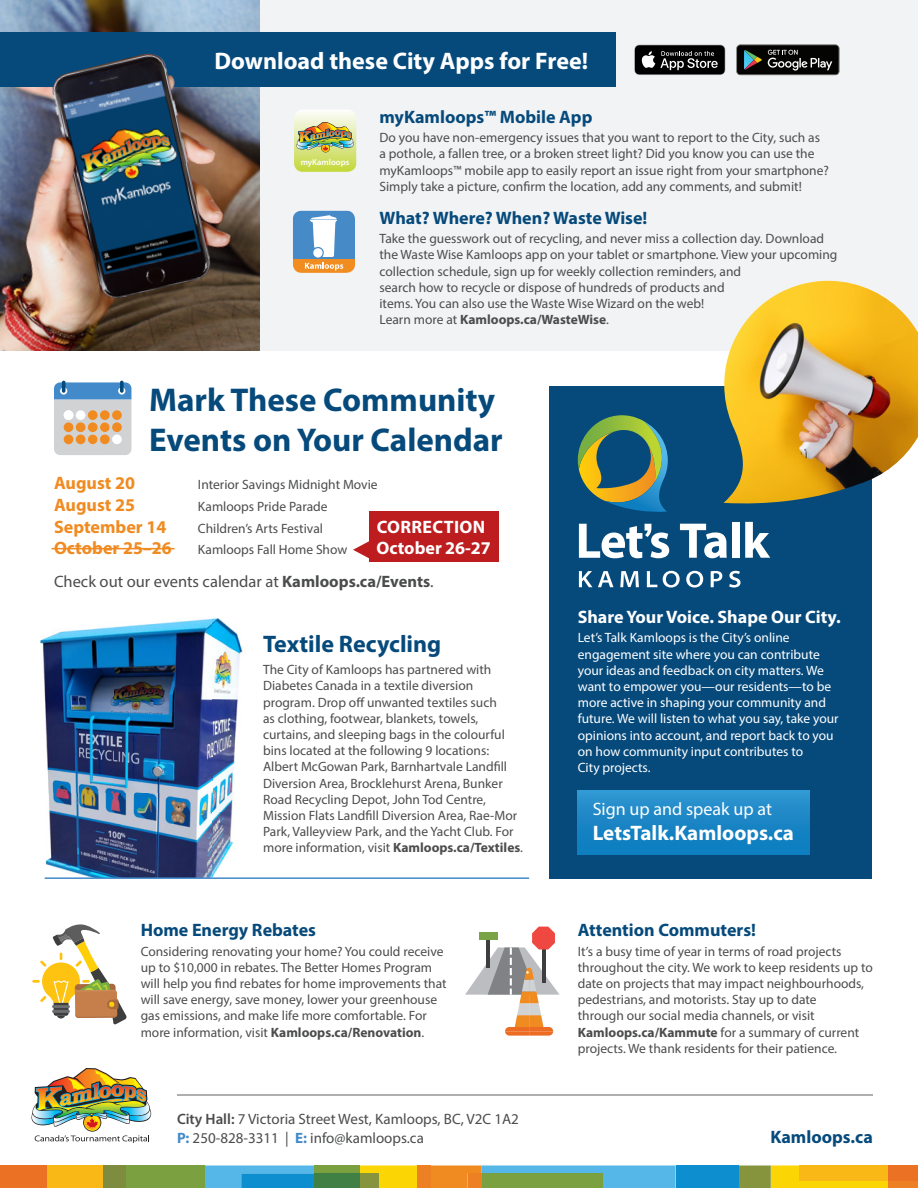
<style>
.page{position:relative;width:918px;height:1188px;background:#fff}
.page>*{position:absolute;margin:0;border:0;box-sizing:border-box;transform-origin:0 0}
.Large_Heading{font:700 33px/39.6px "Myriad Pro";color:#064a7c}
.t1{font:700 24px "Myriad Pro";color:#fff}
.t2{font:700 24px "Myriad Pro";color:#064a7c}
.t3{font:700 21px "Myriad Pro";color:#fff}
.t4{font:700 18px "Myriad Pro";color:#064a7c}
.List{font:700 18px "Myriad Pro";color:#fff}
.List-2{font:700 18px "Myriad Pro";color:#f08b21}
.t5{font:18px "Myriad Pro";color:#fff}
.List-3{font:700 18px "Myriad Pro";letter-spacing:.02em;color:#fff}
.Callout{font:16.5px "Myriad Pro";color:#4b4c4d}
.t6{font:15px/19.5px "Myriad Pro";color:#4b4c4d}
.Main_Text{font:13.5px/16.2px "Myriad Pro";color:#4b4c4d}
.Main_Text-2{font:13.5px/16.2px "Myriad Pro";color:#fff}
.List-4{font:13.5px "Myriad Pro";color:#4b4c4d}
.t7{font:600 8.55px "Myriad Pro";color:#fff}
.s1{font-weight:700}
.s2{font-weight:600}
.s3{font-weight:700;color:#428ac9}
</style>
<div class="page">
<div style="left:46px;top:1166px;width:57px;height:22px;background:#f9b816"></div>
<div style="left:0;top:1166px;width:46px;height:22px;background:#eb7224"></div>
<div style="left:126px;top:1166px;width:79px;height:22px;background:#7aa040"></div>
<div style="left:103px;top:1166px;width:23px;height:22px;background:#7d8c3f"></div>
<svg style="left:738px;top:1165px;width:180px;height:23px"></svg>
<div style="left:676px;top:1166px;width:62px;height:22px;background:#0d8fcf"></div>
<svg style="left:205px;top:1165px;width:471px;height:23px"></svg>
<div style="left:418px;top:1165px;width:13px;height:23px;background:#ed8023"></div>
<div style="left:315px;top:1166px;width:45px;height:7px;background:#7aa040"></div>
<div style="left:360px;top:1173px;width:19px;height:15px;background:#86943e"></div>
<div style="left:315px;top:1173px;width:45px;height:15px;background:#418044"></div>
<img style="left:31px;top:1068px;width:121px;height:75px">
<hr style="left:177px;top:1094px;width:696px;height:2px;background:#939598">
<div style="left:259px;top:0;width:659px;height:351px;background:#f2f3f4"></div>
<img style="left:294px;top:110px;width:63px;height:62px">
<img style="left:0;top:0;width:259px;height:351px">
<div style="left:0;top:32px;width:616px;height:55px;background:#064a7c"></div>
<svg style="left:634px;top:45px;width:91px;height:30px"></svg>
<svg style="left:736px;top:45px;width:103px;height:30px"></svg>
<div style="left:550px;top:386px;width:322px;height:492px;background:#064a7c"></div>
<svg style="left:579px;top:571px;width:13px;height:16px"></svg>
<svg style="left:598px;top:571px;width:16px;height:16px"></svg>
<svg style="left:620px;top:571px;width:19px;height:16px"></svg>
<svg style="left:647px;top:571px;width:10px;height:16px"></svg>
<svg style="left:663px;top:571px;width:17px;height:17px"></svg>
<svg style="left:686px;top:571px;width:17px;height:17px"></svg>
<svg style="left:711px;top:571px;width:11px;height:16px"></svg>
<svg style="left:729px;top:571px;width:12px;height:17px"></svg>
<svg style="left:680px;top:524px;width:47px;height:34px"></svg>
<div style="left:732px;top:522px;width:8px;height:36px;background:#fff"></div>
<svg style="left:745px;top:522px;width:25px;height:36px"></svg>
<svg style="left:579px;top:524px;width:90px;height:34px"></svg>
<svg style="left:578px;top:415px;width:90px;height:97px"></svg>
<div style="left:578px;top:790px;width:232px;height:64px;background:linear-gradient(to bottom,#3095d0,#097bbe)"></div>
<svg style="left:54px;top:382px;width:77px;height:73px"></svg>
<div style="left:88px;top:410px;width:10px;height:10px;background:#f08b21;border-radius:50%"></div>
<div style="left:76px;top:410px;width:9px;height:10px;background:#fff;border-radius:50%"></div>
<div style="left:100px;top:410px;width:10px;height:10px;background:#f08b21;border-radius:50%"></div>
<div style="left:112px;top:410px;width:10px;height:10px;background:#f08b21;border-radius:50%"></div>
<div style="left:88px;top:422px;width:10px;height:10px;background:#f08b21;border-radius:50%"></div>
<div style="left:76px;top:422px;width:9px;height:10px;background:#f08b21;border-radius:50%"></div>
<div style="left:64px;top:422px;width:9px;height:10px;background:#f08b21;border-radius:50%"></div>
<div style="left:112px;top:422px;width:10px;height:10px;background:#f08b21;border-radius:50%"></div>
<div style="left:76px;top:435px;width:9px;height:9px;background:#f08b21;border-radius:50%"></div>
<div style="left:64px;top:435px;width:9px;height:9px;background:#f08b21;border-radius:50%"></div>
<div style="left:100px;top:435px;width:10px;height:9px;background:#f08b21;border-radius:50%"></div>
<div style="left:112px;top:435px;width:10px;height:9px;background:#fff;border-radius:50%"></div>
<svg style="left:62px;top:381px;width:4px;height:12px"></svg>
<svg style="left:120px;top:381px;width:4px;height:12px"></svg>
<div style="left:64px;top:410px;width:9px;height:10px;background:#fff;border-radius:50%"></div>
<div style="left:88px;top:435px;width:10px;height:9px;background:#f08b21;border-radius:50%"></div>
<div style="left:100px;top:422px;width:10px;height:10px;background:#f08b21;border-radius:50%"></div>
<img style="left:44px;top:54px;width:157px;height:120px">
<svg style="left:32px;top:924px;width:95px;height:101px"></svg>
<svg style="left:465px;top:927px;width:95px;height:109px"></svg>
<svg style="left:293px;top:211px;width:62px;height:62px"></svg>
<img style="left:724px;top:281px;width:194px;height:223px">
<img style="left:40px;top:618px;width:203px;height:259px">
<hr style="left:45px;top:877px;width:484px;height:2px;background:#428ac9">
<hr style="left:51px;top:548px;width:124px;height:1px;background:#f08b21">
<div style="left:369px;top:512px;width:129px;height:50px;background:#bd1d1f"></div>
<svg style="left:353px;top:541px;width:16px;height:17px"></svg>
<h1 class="t1" style="left:214px;top:45px;width:375px">Download these City Apps for Free!</h1>
<p class="t7" style="left:301px;top:156px;width:50px">myKamloops</p>
<h2 class="t4" style="left:380px;top:105px;width:214px">myKamloops™ Mobile App</h2>
<p class="Main_Text" style="left:380px;top:129px;width:451px">Do you have non-emergency issues that you want to report to the City, such as a pothole, a fallen tree, or a broken street light? Did you know you can use the myKamloops™ mobile app to easily report an issue right from your smartphone?<br>Simply take a picture, confirm the location, add any comments, and submit!</p>
<h2 class="t4" style="left:380px;top:206px;width:269px">What? Where? When? Waste Wise!</h2>
<p class="Main_Text" style="left:380px;top:230px;width:459px">Take the guesswork out of recycling, and never miss a collection day. Download the Waste Wise Kamloops app on your tablet or smartphone. View your upcoming collection schedule, sign up for weekly collection reminders, and<br>search how to recycle or dispose of hundreds of products and<br>items. You can also use the Waste Wise Wizard on the web!<br>Learn more at <span class="s1">Kamloops.ca/WasteWise</span>.</p>
<p class="Large_Heading" style="left:149px;top:379px;width:355px">Mark These Community<br>Events on Your Calendar</p>
<p class="List-2" style="left:54px;top:472px;width:83px">August 20</p>
<p class="List-4" style="left:198px;top:477px;width:181px">Interior Savings Midnight Movie</p>
<p class="List-2" style="left:54px;top:493px;width:83px">August 25</p>
<p class="List-4" style="left:198px;top:498px;width:131px">Kamloops Pride Parade</p>
<p class="List-2" style="left:54px;top:515px;width:114px">September 14</p>
<p class="List-4" style="left:198px;top:520px;width:127px">Children’s Arts Festival</p>
<p class="List-2" style="left:54px;top:536px;width:119px">October 25–26</p>
<p class="List-4" style="left:198px;top:541px;width:151px">Kamloops Fall Home Show</p>
<p class="List-3" style="left:377px;top:515px;width:110px">CORRECTION</p>
<p class="List" style="left:376px;top:536px;width:116px">October 26-27</p>
<p class="Callout" style="left:54px;top:571px;width:381px">Check out our events calendar at <span class="s1">Kamloops.ca/Events</span>.</p>
<h1 class="t2" style="left:263px;top:628px;width:180px">Textile Recycling</h1>
<p class="Main_Text" style="left:263px;top:661px;width:262px">The City of Kamloops has partnered with Diabetes Canada in a textile diversion program. Drop off unwanted textiles such<br>as clothing, footwear, blankets, towels, curtains, and sleeping bags in the colourful bins located at the following 9 locations:<br>Albert McGowan Park, Barnhartvale Landfill Diversion Area, Brocklehurst Arena, Bunker Road Recycling Depot, John Tod Centre, Mission Flats Landfill Diversion Area, Rae-Mor Park, Valleyview Park, and the Yacht Club. For more information, visit <span class="s1">Kamloops.ca/Textiles</span>.</p>
<h2 class="t4" style="left:141px;top:919px;width:177px">Home Energy Rebates</h2>
<p class="Main_Text" style="left:141px;top:943px;width:307px">Considering renovating your home? You could receive up to $10,000 in rebates. The Better Homes Program will help you find rebates for home improvements that will save energy, save money, lower your greenhouse gas emissions, and make life more comfortable. For more information, visit <span class="s1">Kamloops.ca/Renovation</span>.</p>
<p class="t6" style="left:177px;top:1108px;width:343px"><span class="s2">City Hall:</span> 7 Victoria Street West, Kamloops, BC, V2C 1A2<br><span class="s3">P:</span> 250-828-3311 | <span class="s3">E:</span> info@kamloops.ca</p>
<h2 class="List" style="left:578px;top:605px;width:264px">Share Your Voice. Shape Our City.</h2>
<p class="Main_Text-2" style="left:578px;top:629px;width:262px">Let’s Talk Kamloops is the City’s online engagement site where you can contribute your ideas and feedback on city matters. We want to empower you—our residents—to be more active in shaping your community and future. We will listen to what you say, take your opinions into account, and report back to you on how community input contributes to<br>City projects.</p>
<h2 class="t5" style="left:593px;top:798px;width:181px">Sign up and speak up at</h2>
<h2 class="t3" style="left:593px;top:819px;width:203px">LetsTalk.Kamloops.ca</h2>
<h2 class="t4" style="left:578px;top:919px;width:180px">Attention Commuters!</h2>
<p class="Main_Text" style="left:578px;top:943px;width:297px">It’s a busy time of year in terms of road projects throughout the city. We work to keep residents up to date on projects that may impact neighbourhoods, pedestrians, and motorists. Stay up to date<br>through our social media channels, or visit <span class="s1">Kamloops.ca/Kammute</span> for a summary of current projects. We thank residents for their patience.</p>
<h3 class="t4" style="left:770px;top:1125px;width:104px">Kamloops.ca</h3>
</div>
